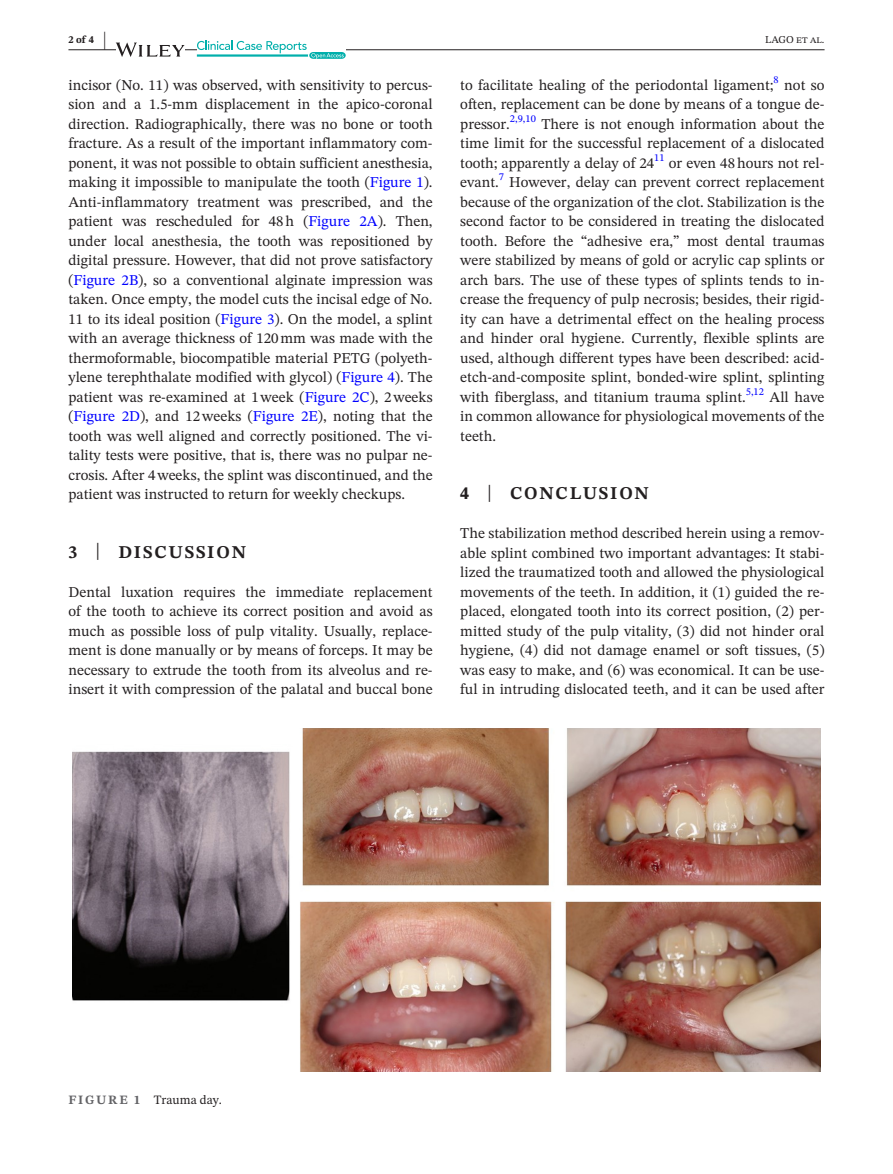
<style>
.page{position:relative;width:893px;height:1174px;background:#fff}
.page>*{position:absolute;margin:0;border:0;box-sizing:border-box;transform-origin:0 0}
.t1{font:700 18px "STIX Two Text";letter-spacing:.1em;color:#231f20}
.t2{font:15px/19.5px "STIX Two Text";color:#231f20;text-align:justify}
.t3{font:12.75px "STIX Two Text";color:#231f20}
.t4{font:10.5px "STIX Two Text";color:#00f}
.t5{font:10.5px "STIX Two Text";color:#231f20}
.t6{font:700 10.5px "STIX Two Text";color:#231f20}
.s1{font-size:21px}
.s2{color:#00f}
.s3{font-weight:400;font-size:23.7px}
.s4{font-weight:700;color:#636366}
</style>
<div class="page">
<hr style="left:68px;top:49px;width:756px;height:1px;background:#231f20">
<svg style="left:116px;top:43px;width:69px;height:14px"></svg>
<svg style="left:197px;top:41px;width:149px;height:18px"></svg>
<img style="left:72px;top:728px;width:749px;height:343px">
<p class="t6" style="left:68px;top:32px;width:39px">2 of 4 <span class="s1">|</span></p>
<p class="t5" style="left:765px;top:32px;width:61px">LAGO et al.</p>
<p class="t2" style="left:68px;top:75px;width:366px">incisor (No. 11) was observed, with sensitivity to percus&shy;sion and a 1.5-mm displacement in the apico-coronal direction. Radiographically, there was no bone or tooth fracture. As a result of the important inflammatory com&shy;ponent, it was not possible to obtain sufficient anesthesia, making it impossible to manipulate the tooth (<span class="s2">Figure 1</span>).<br>Anti-inflammatory treatment was prescribed, and the patient was rescheduled for 48h (<span class="s2">Figure 2A</span>). Then, under local anesthesia, the tooth was repositioned by digital pressure. However, that did not prove satisfactory (<span class="s2">Figure 2B</span>), so a conventional alginate impression was taken. Once empty, the model cuts the incisal edge of No.<br>11 to its ideal position (<span class="s2">Figure 3</span>). On the model, a splint with an average thickness of 120mm was made with the thermoformable, biocompatible material PETG (polyeth&shy;ylene terephthalate modified with glycol) (<span class="s2">Figure 4</span>). The patient was re-examined at 1week (<span class="s2">Figure 2C</span>), 2weeks (<span class="s2">Figure 2D</span>), and 12weeks (<span class="s2">Figure 2E</span>), noting that the tooth was well aligned and correctly positioned. The vi&shy;tality tests were positive, that is, there was no pulpar ne&shy;crosis. After 4weeks, the splint was discontinued, and the patient was instructed to return for weekly checkups.</p>
<p class="t2" style="left:460px;top:75px;width:366px">to facilitate healing of the periodontal ligament;<sup>8</sup> not so often, replacement can be done by means of a tongue de&shy;pressor.</p>
<p class="t4" style="left:510px;top:111px;width:27px">2,9,10</p>
<p class="t2" style="left:460px;top:114px;width:366px;text-indent:81px">There is not enough information about the time limit for the successful replacement of a dislocated tooth; apparently a delay of 24</p>
<p class="t4" style="left:654px;top:150px;width:12px">11</p>
<p class="t2" style="left:669px;top:153px;width:157px">or even 48hours not rel-</p>
<p class="t4" style="left:499px;top:169px;width:7px">7</p>
<p class="t2" style="left:460px;top:172px;width:366px;text-indent:49px">However, delay can prevent correct replacement because of the organization of the clot. Stabilization is the second factor to be considered in treating the dislocated tooth. Before the “adhesive era,” most dental traumas were stabilized by means of gold or acrylic cap splints or arch bars. The use of these types of splints tends to in&shy;crease the frequency of pulp necrosis; besides, their rigid&shy;ity can have a detrimental effect on the healing process and hinder oral hygiene. Currently, flexible splints are used, although different types have been described: acid&shy;etch-and-composite splint, bonded-wire splint, splinting with fiberglass, and titanium trauma splint.</p>
<p class="t2" style="left:460px;top:172px;width:40px">evant.</p>
<p class="t4" style="left:746px;top:384px;width:20px">5,12</p>
<p class="t2" style="left:460px;top:387px;width:366px;text-indent:309px">All have in common allowance for physiological movements of the teeth.</p>
<p class="t1" style="left:460px;top:480px;width:190px">4 <span class="s3">|</span> CONCLUSION</p>
<p class="t2" style="left:460px;top:523px;width:366px">The stabilization method described herein using a remov&shy;able splint combined two important advantages: It stabi&shy;lized the traumatized tooth and allowed the physiological movements of the teeth. In addition, it (1) guided the re&shy;placed, elongated tooth into its correct position, (2) per&shy;mitted study of the pulp vitality, (3) did not hinder oral hygiene, (4) did not damage enamel or soft tissues, (5) was easy to make, and (6) was economical. It can be use&shy;ful in intruding dislocated teeth, and it can be used after</p>
<p class="t1" style="left:68px;top:539px;width:179px">3 <span class="s3">|</span> DISCUSSION</p>
<p class="t2" style="left:68px;top:582px;width:366px">Dental luxation requires the immediate replacement of the tooth to achieve its correct position and avoid as much as possible loss of pulp vitality. Usually, replace&shy;ment is done manually or by means of forceps. It may be necessary to extrude the tooth from its alveolus and re&shy;insert it with compression of the palatal and buccal bone</p>
<p class="t3" style="left:68px;top:1090px;width:155px"><span class="s4">FIGURE 1</span> Trauma day.</p>
</div>
